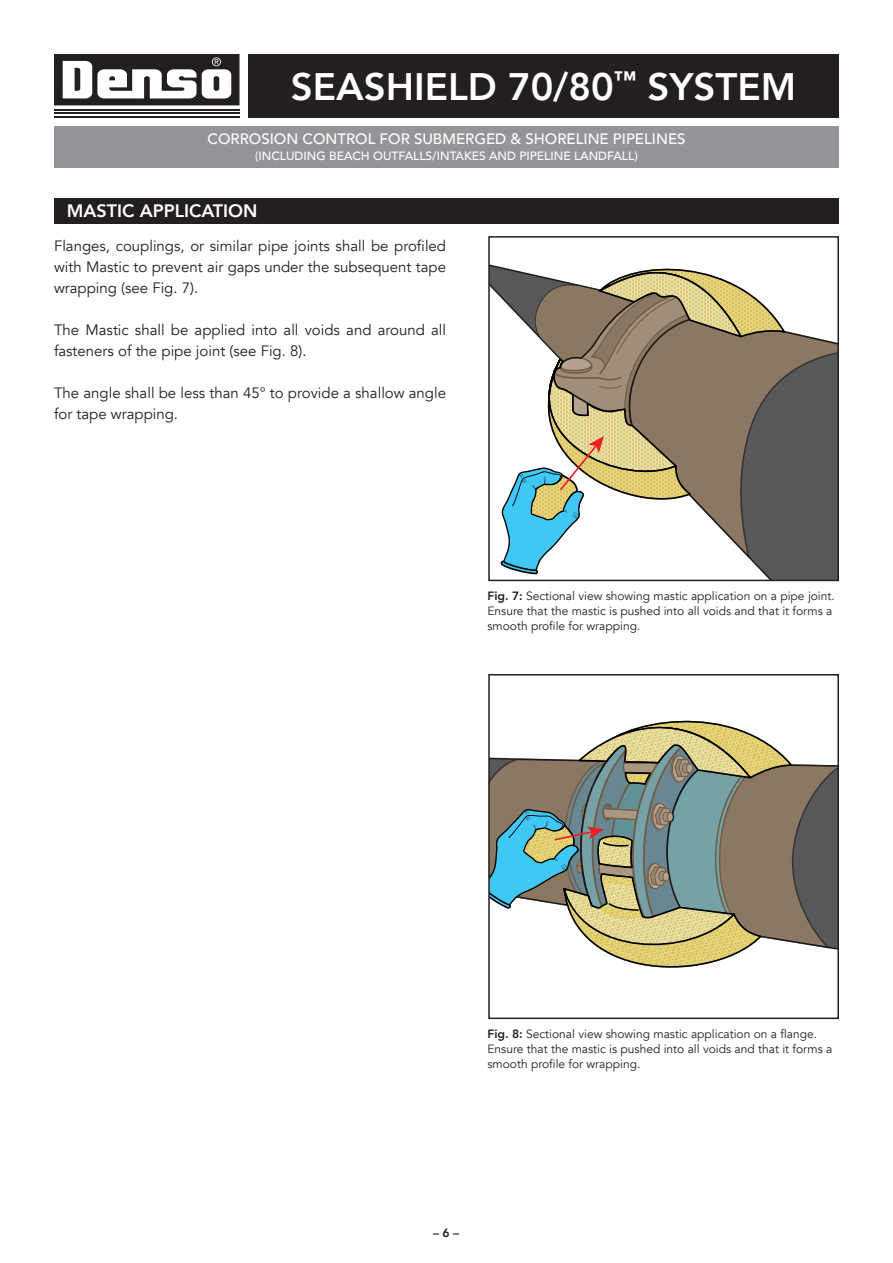
<style>
.page{position:relative;width:893px;height:1263px;background:#fff}
.page>*{position:absolute;margin:0;border:0;box-sizing:border-box;transform-origin:0 0}
.t1{font:800 38.25px "Avenir";color:#fff}
.t2{font:800 18px "Avenir";color:#fff}
.t3{font:15px/21px "Avenir";color:#231f20}
.t4{font:500 15px "Avenir";color:#fff}
.t5{font:12px/15px "Avenir";color:#231f20}
.t6{font:500 12px "Avenir";color:#fff}
.t7{font:800 12px "Avenir";color:#231f20}
.s1{font-weight:800}
</style>
<div class="page">
<hr style="left:54px;top:109px;width:186px;height:2px;background:#231f20">
<hr style="left:54px;top:113px;width:185px;height:1px;background:#231f20">
<hr style="left:54px;top:116px;width:186px;height:2px;background:#231f20">
<svg style="left:54px;top:54px;width:185px;height:51px"></svg>
<div style="left:248px;top:54px;width:591px;height:64px;background:#231f20"></div>
<div style="left:54px;top:126px;width:785px;height:41px;background:#939598"></div>
<svg style="left:765px;top:557px;width:71px;height:21px"></svg>
<svg style="left:786px;top:331px;width:50px;height:226px;background:#5f5e5e"></svg>
<svg style="left:491px;top:264px;width:295px;height:311px"></svg>
<div style="left:488px;top:236px;width:351px;height:345px;border:2px solid #231f20"></div>
<svg style="left:491px;top:720px;width:345px;height:248px"></svg>
<div style="left:488px;top:674px;width:351px;height:345px;border:2px solid #231f20"></div>
<div style="left:54px;top:198px;width:785px;height:25px;background:#231f20"></div>
<h1 class="t1" style="left:291px;top:64px;width:507px">SEASHIELD 70/80<sup>™</sup> SYSTEM</h1>
<p class="t4" style="left:207px;top:133px;width:479px">CORROSION CONTROL FOR SUBMERGED &amp; SHORELINE PIPELINES</p>
<p class="t6" style="left:255px;top:151px;width:384px">(INCLUDING BEACH OUTFALLS/INTAKES AND PIPELINE LANDFALL)</p>
<h2 class="t2" style="left:67px;top:204px;width:192px">MASTIC APPLICATION</h2>
<p class="t3" style="left:54px;top:236px;width:394px;text-align:justify">Flanges, couplings, or similar pipe joints shall be profiled with Mastic to prevent air gaps under the subsequent tape wrapping (see Fig. 7).</p>
<p class="t3" style="left:54px;top:321px;width:394px">The Mastic shall be applied into all voids and around all fasteners of the pipe joint (see Fig. 8).</p>
<p class="t3" style="left:54px;top:384px;width:394px">The angle shall be less than 45° to provide a shallow angle for tape wrapping.</p>
<p class="t5" style="left:487px;top:590px;width:349px"><span class="s1">Fig. 7:</span> Sectional view showing mastic application on a pipe joint.<br>Ensure that the mastic is pushed into all voids and that it forms a smooth profile for wrapping.</p>
<p class="t5" style="left:487px;top:1027px;width:346px"><span class="s1">Fig. 8:</span> Sectional view showing mastic application on a flange.<br>Ensure that the mastic is pushed into all voids and that it forms a smooth profile for wrapping.</p>
<p class="t7" style="left:433px;top:1228px;width:28px">– 6 –</p>
</div>
